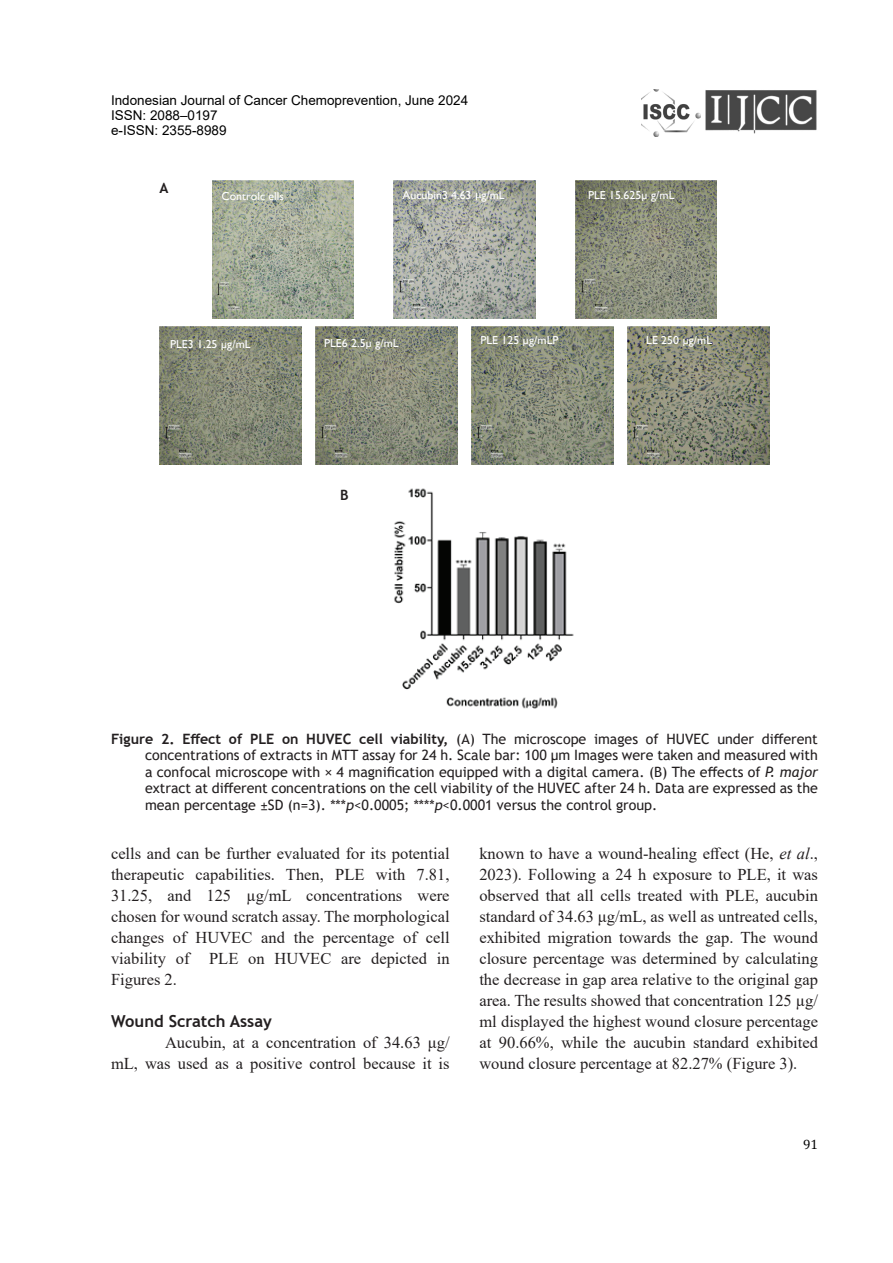
<style>
.page{position:relative;width:893px;height:1263px;background:#fff}
.page>*{position:absolute;margin:0;border:0;box-sizing:border-box;transform-origin:0 0}
.t1{font:16.5px/21px "Times New Roman";color:#231f20;text-align:justify}
.t2{font:700 16.5px "Trebuchet MS";color:#231f20}
.Affiliation{font:14.25px/16.5px "Trebuchet MS";color:#231f20;text-align:justify}
.t3{font:700 14.25px "Trebuchet MS";color:#231f20}
.t4{font:13.5px/15px "Arial";color:#000}
.t5{font:13.5px "Cambria";color:#000}
.t6{font:11.55px "Gill Sans";color:#fff}
.s1{font-weight:700}
.s2{font-style:italic}
</style>
<div class="page">
<img style="left:642px;top:89px;width:59px;height:47px">
<img style="left:705px;top:90px;width:112px;height:44px">
<img style="left:212px;top:180px;width:141px;height:138px">
<img style="left:394px;top:180px;width:141px;height:138px">
<img style="left:576px;top:180px;width:141px;height:138px">
<img style="left:160px;top:326px;width:141px;height:138px">
<img style="left:316px;top:326px;width:141px;height:138px">
<img style="left:472px;top:326px;width:141px;height:138px">
<img style="left:628px;top:326px;width:141px;height:138px">
<svg style="left:476px;top:193px;width:5px;height:7px"></svg>
<img style="left:394px;top:488px;width:180px;height:221px">
<p class="t4" style="left:111px;top:93px;width:359px">Indonesian Journal of Cancer Chemoprevention, June 2024<br>ISSN: 2088–0197<br>e-ISSN: 2355-8989</p>
<p class="t3" style="left:160px;top:179px;width:11px">A</p>
<p class="t6" style="left:221px;top:189px;width:64px">Controlc ells</p>
<p class="t6" style="left:403px;top:189px;width:104px">Aucubin3 4.63 g/mL</p>
<p class="t6" style="left:588px;top:188px;width:88px">PLE 15.625µ g/mL</p>
<p class="t6" style="left:170px;top:337px;width:82px">PLE3 1.25 µg/mL</p>
<p class="t6" style="left:324px;top:337px;width:76px">PLE6 2.5µ g/mL</p>
<p class="t6" style="left:480px;top:333px;width:80px">PLE 125 µg/mLP</p>
<p class="t6" style="left:646px;top:333px;width:68px">LE 250 µg/mL</p>
<p class="t3" style="left:340px;top:485px;width:10px">B</p>
<p class="Affiliation" style="left:145px;top:730px;width:674px;text-indent:-34px"><span class="s1">Figure 2. Effect of PLE on HUVEC cell viability,</span> (A) The microscope images of HUVEC under different concentrations of extracts in MTT assay for 24 h. Scale bar: 100 µm Images were taken and measured with a confocal microscope with × 4 magnification equipped with a digital camera. (B) The effects of <span class="s2">P. major </span>extract at different concentrations on the cell viability of the HUVEC after 24 h. Data are expressed as the mean percentage ±SD (n=3). ***<span class="s2">p</span>&lt;0.0005; ****<span class="s2">p</span>&lt;0.0001 versus the control group.</p>
<p class="t1" style="left:111px;top:842px;width:340px">cells and can be further evaluated for its potential therapeutic capabilities. Then, PLE with 7.81, 31.25, and 125 µg/mL concentrations were chosen for wound scratch assay. The morphological changes of HUVEC and the percentage of cell viability of PLE on HUVEC are depicted in Figures 2.</p>
<p class="t2" style="left:111px;top:1010px;width:162px">Wound Scratch Assay</p>
<p class="t1" style="left:111px;top:1031px;width:340px;text-align:right">Aucubin, at a concentration of 34.63 μg/<br>mL, was used as a positive control because it is</p>
<p class="t1" style="left:479px;top:842px;width:340px">known to have a wound-healing effect (He, <span class="s2">et al</span>., 2023). Following a 24 h exposure to PLE, it was observed that all cells treated with PLE, aucubin standard of 34.63 μg/mL, as well as untreated cells, exhibited migration towards the gap. The wound closure percentage was determined by calculating the decrease in gap area relative to the original gap area. The results showed that concentration 125 µg/ ml displayed the highest wound closure percentage at 90.66%, while the aucubin standard exhibited wound closure percentage at 82.27% (Figure 3).</p>
<p class="t5" style="left:803px;top:1136px;width:16px">91</p>
</div>
